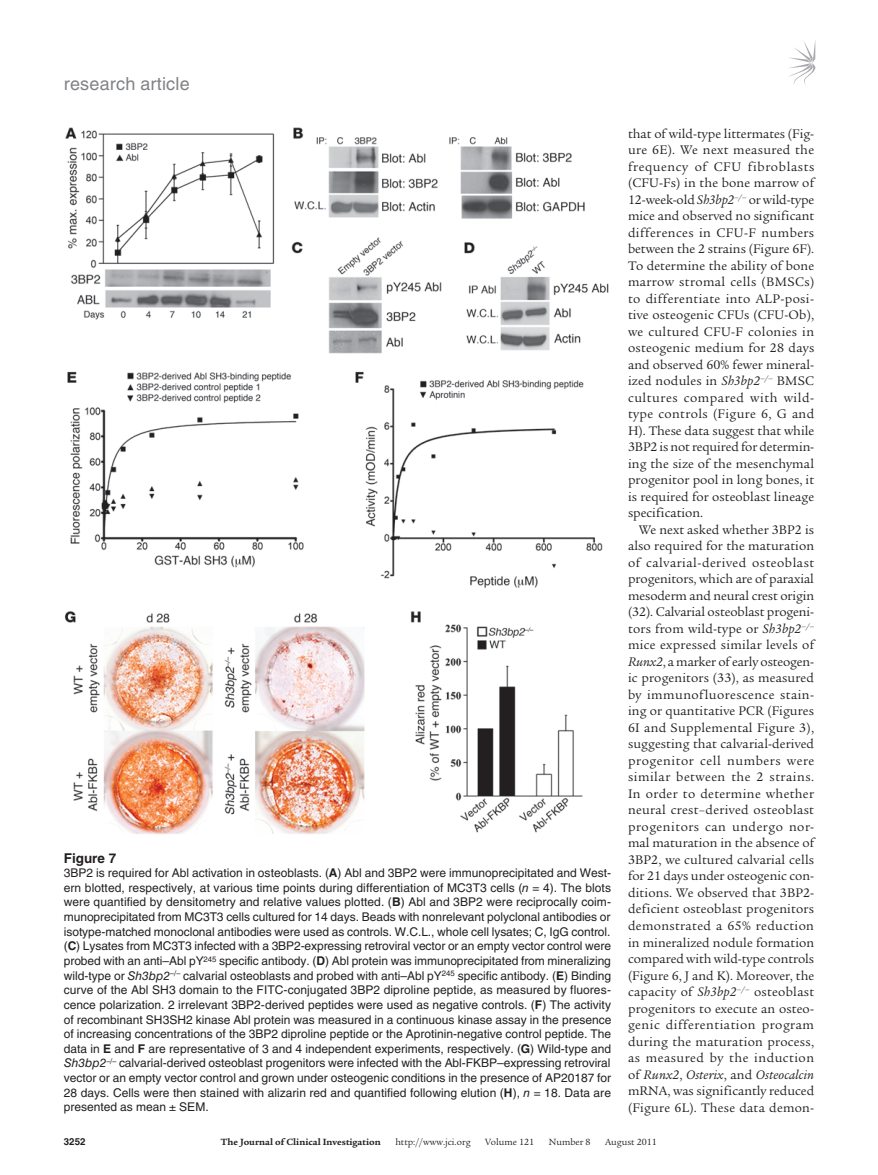
<style>
.page{position:relative;width:878px;height:1175px;background:#fff}
.page>*{position:absolute;margin:0;border:0;box-sizing:border-box;transform-origin:0 0}
.t1{font:18px "Helvetica LT Std";letter-spacing:.01em;color:#808285}
.t2{font:13.5px/16.5px "Legacy Serif Std";letter-spacing:.005em;color:#231f20;text-align:justify}
.t3{font:700 13.5px "Helvetica LT Std";color:#231f20}
.t4{font:12px/14.5px "Helvetica LT Std";letter-spacing:.005em;color:#231f20;text-align:justify}
.t5{font:9.75px "Legacy Serif Std";color:#231f20}
.t6{font:700 9.75px "Legacy Serif Std";color:#231f20}
.t7{font:700 9.75px "Helvetica LT Std";color:#231f20}
.s1{font-weight:700}
.s2{font-style:italic}
</style>
<div class="page">
<svg style="left:789px;top:42px;width:26px;height:43px"></svg>
<img style="left:65px;top:127px;width:544px;height:707px">
<h1 class="t1" style="left:64px;top:73px;width:127px">research article</h1>
<p class="t3" style="left:64px;top:849px;width:54px">Figure 7</p>
<p class="t4" style="left:64px;top:865px;width:549px">3BP2 is required for Abl activation in osteoblasts. (<span class="s1">A</span>) Abl and 3BP2 were immunoprecipitated and West&shy;ern blotted, respectively, at various time points during differentiation of MC3T3 cells (<span class="s2">n</span> = 4). The blots were quantified by densitometry and relative values plotted. (<span class="s1">B</span>) Abl and 3BP2 were reciprocally coim&shy;munoprecipitated from MC3T3 cells cultured for 14 days. Beads with nonrelevant polyclonal antibodies or isotype-matched monoclonal antibodies were used as controls. W.C.L., whole cell lysates; C, IgG control. (<span class="s1">C</span>) Lysates from MC3T3 infected with a 3BP2-expressing retroviral vector or an empty vector control were probed with an anti–Abl pY<sup>245</sup> specific antibody. (<span class="s1">D</span>) Abl protein was immunoprecipitated from mineralizing wild-type or <span class="s2">Sh3bp2</span><sup>–/–</sup> calvarial osteoblasts and probed with anti–Abl pY<sup>245</sup> specific antibody. (<span class="s1">E</span>) Binding curve of the Abl SH3 domain to the FITC-conjugated 3BP2 diproline peptide, as measured by fluores&shy;cence polarization. 2 irrelevant 3BP2-derived peptides were used as negative controls. (<span class="s1">F</span>) The activity of recombinant SH3SH2 kinase Abl protein was measured in a continuous kinase assay in the presence of increasing concentrations of the 3BP2 diproline peptide or the Aprotinin-negative control peptide. The data in <span class="s1">E</span> and <span class="s1">F</span> are representative of 3 and 4 independent experiments, respectively. (<span class="s1">G</span>) Wild-type and <span class="s2">Sh3bp2</span><sup>–/–</sup> calvarial-derived osteoblast progenitors were infected with the Abl-FKBP–expressing retroviral vector or an empty vector control and grown under osteogenic conditions in the presence of AP20187 for 28 days. Cells were then stained with alizarin red and quantified following elution (<span class="s1">H</span>), <span class="s2">n</span> = 18. Data are presented as mean ± SEM.</p>
<p class="t2" style="left:628px;top:125px;width:188px">that of wild-type littermates (Fig&shy;ure 6E). We next measured the frequency of CFU fibroblasts (CFU-Fs) in the bone marrow of 12-week-old <span class="s2">Sh3bp2</span><sup>–/–</sup> or wild-type mice and observed no significant differences in CFU-F numbers between the 2 strains (Figure 6F).<br>To determine the ability of bone marrow stromal cells (BMSCs) to differentiate into ALP-posi&shy;tive osteogenic CFUs (CFU-Ob), we cultured CFU-F colonies in osteogenic medium for 28 days and observed 60% fewer mineral&shy;ized nodules in <span class="s2">Sh3bp2</span><sup>–/–</sup> BMSC cultures compared with wild&shy;type controls (Figure 6, G and H). These data suggest that while 3BP2 is not required for determin&shy;ing the size of the mesenchymal progenitor pool in long bones, it is required for osteoblast lineage specification.</p>
<p class="t2" style="left:628px;top:521px;width:188px;text-indent:11px">We next asked whether 3BP2 is also required for the maturation of calvarial-derived osteoblast progenitors, which are of paraxial mesoderm and neural crest origin (32). Calvarial osteoblast progeni&shy;tors from wild-type or <span class="s2">Sh3bp2</span><sup>–/– </sup>mice expressed similar levels of <span class="s2">Runx2</span>, a marker of early osteogen&shy;ic progenitors (33), as measured by immunofluorescence stain&shy;ing or quantitative PCR (Figures 6I and Supplemental Figure 3), suggesting that calvarial-derived progenitor cell numbers were similar between the 2 strains.<br>In order to determine whether neural crest–derived osteoblast progenitors can undergo nor&shy;mal maturation in the absence of 3BP2, we cultured calvarial cells for 21 days under osteogenic con&shy;ditions. We observed that 3BP2- deficient osteoblast progenitors demonstrated a 65% reduction in mineralized nodule formation compared with wild-type controls (Figure 6, J and K). Moreover, the capacity of <span class="s2">Sh3bp2</span><sup>–/–</sup> osteoblast progenitors to execute an osteo&shy;genic differentiation program during the maturation process, as measured by the induction of <span class="s2">Runx2</span>, <span class="s2">Osterix</span>, and <span class="s2">Osteocalcin </span>mRNA, was significantly reduced (Figure 6L). These data demon-</p>
<p class="t7" style="left:64px;top:1135px;width:23px">3252</p>
<p class="t6" style="left:221px;top:1135px;width:161px">The Journal of Clinical Investigation</p>
<p class="t5" style="left:395px;top:1136px;width:77px">http://www.jci.org</p>
<p class="t5" style="left:485px;top:1136px;width:50px">Volume 121</p>
<p class="t5" style="left:549px;top:1136px;width:43px">Number 8</p>
<p class="t5" style="left:605px;top:1136px;width:53px">August 2011</p>
</div>
